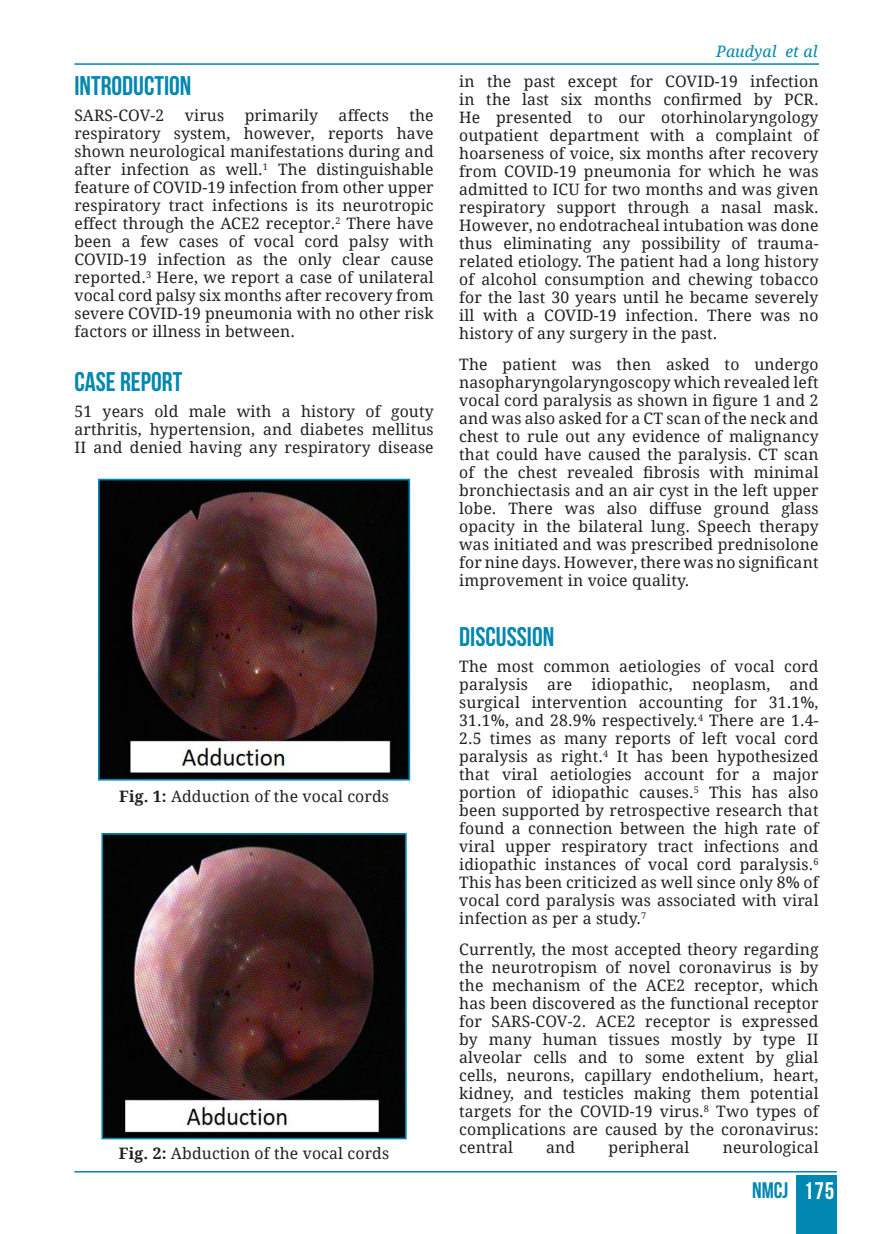
<style>
.page{position:relative;width:893px;height:1234px;background:#fff}
.page>*{position:absolute;margin:0;border:0;box-sizing:border-box;transform-origin:0 0}
.subhead{font:700 27px "Bebas Neue";color:#0087b2}
.t1{font:700 22.5px "Bebas Neue";color:#0087b2}
.MAIN_TEXT_PARA{font:15.75px/18px "Droid Serif";letter-spacing:.01em;color:#231f20;text-align:justify}
.MAIN_TEXT_PARA-2{font:italic 15.75px "Droid Serif";letter-spacing:.01em;color:#0087b2}
.s1{font-weight:700}
.s2{font-size:24px;color:#fff}
</style>
<div class="page">
<div style="left:796px;top:1174px;width:41px;height:59px;background:#0087b2"></div>
<hr style="left:74px;top:1170px;width:763px;height:2px;background:#0087b2">
<hr style="left:74px;top:63px;width:745px;height:2px;background:#0087b2">
<img style="left:101px;top:481px;width:306px;height:296px">
<div style="left:98px;top:478px;width:312px;height:302px;border:2px solid #0087b2"></div>
<img style="left:104px;top:835px;width:300px;height:300px">
<div style="left:101px;top:832px;width:306px;height:306px;border:2px solid #0087b2"></div>
<p class="subhead" style="left:74px;top:71px;width:118px">INTRODUCTION</p>
<p class="MAIN_TEXT_PARA" style="left:74px;top:106px;width:91px">SARS-COV-2</p>
<p class="MAIN_TEXT_PARA" style="left:185px;top:106px;width:41px">virus</p>
<p class="MAIN_TEXT_PARA" style="left:245px;top:106px;width:75px">primarily</p>
<p class="MAIN_TEXT_PARA" style="left:339px;top:106px;width:52px">affects</p>
<p class="MAIN_TEXT_PARA" style="left:74px;top:106px;width:361px;text-indent:335px">the respiratory system, however, reports have shown neurological manifestations during and after infection as well.<sup>1</sup> The distinguishable feature of COVID-19 infection from other upper respiratory tract infections is its neurotropic effect through the ACE2 receptor.<sup>2</sup> There have been a few cases of vocal cord palsy with COVID-19 infection as the only clear cause reported.<sup>3</sup> Here, we report a case of unilateral vocal cord palsy six months after recovery from severe COVID-19 pneumonia with no other risk factors or illness in between.</p>
<p class="subhead" style="left:74px;top:367px;width:109px">CASE REPORT</p>
<p class="MAIN_TEXT_PARA" style="left:74px;top:402px;width:361px">51 years old male with a history of gouty arthritis, hypertension, and diabetes mellitus II and denied having any respiratory disease</p>
<p class="MAIN_TEXT_PARA" style="left:119px;top:786px;width:271px"><span class="s1">Fig. 1:</span> Adduction of the vocal cords</p>
<p class="MAIN_TEXT_PARA" style="left:119px;top:1143px;width:272px"><span class="s1">Fig. 2:</span> Abduction of the vocal cords</p>
<p class="MAIN_TEXT_PARA-2" style="left:716px;top:41px;width:103px">Paudyal et al</p>
<p class="MAIN_TEXT_PARA" style="left:459px;top:71px;width:361px">in the past except for COVID-19 infection in the last six months confirmed by PCR.<br>He presented to our otorhinolaryngology outpatient department with a complaint of hoarseness of voice, six months after recovery from COVID-19 pneumonia for which he was admitted to ICU for two months and was given respiratory support through a nasal mask.<br>However, no endotracheal intubation was done thus eliminating any possibility of trauma&shy;related etiology. The patient had a long history of alcohol consumption and chewing tobacco for the last 30 years until he became severely ill with a COVID-19 infection. There was no history of any surgery in the past.</p>
<p class="MAIN_TEXT_PARA" style="left:459px;top:354px;width:361px">The patient was then asked to undergo nasopharyngolaryngoscopy which revealed left vocal cord paralysis as shown in figure 1 and 2 and was also asked for a CT scan of the neck and chest to rule out any evidence of malignancy that could have caused the paralysis. CT scan of the chest revealed fibrosis with minimal bronchiectasis and an air cyst in the left upper lobe. There was also diffuse ground glass opacity in the bilateral lung. Speech therapy was initiated and was prescribed prednisolone for nine days. However, there was no significant improvement in voice quality.</p>
<p class="subhead" style="left:459px;top:621px;width:96px">DISCUSSION</p>
<p class="MAIN_TEXT_PARA" style="left:459px;top:656px;width:361px">The most common aetiologies of vocal cord paralysis are idiopathic, neoplasm, and surgical intervention accounting for 31.1%, 31.1%, and 28.9% respectively.<sup>4</sup> There are 1.4- 2.5 times as many reports of left vocal cord paralysis as right.<sup>4</sup> It has been hypothesized that viral aetiologies account for a major portion of idiopathic causes.<sup>5</sup> This has also been supported by retrospective research that found a connection between the high rate of viral upper respiratory tract infections and idiopathic instances of vocal cord paralysis.<sup>6<br></sup>This has been criticized as well since only 8% of vocal cord paralysis was associated with viral infection as per a study.<sup>7</sup></p>
<p class="MAIN_TEXT_PARA" style="left:459px;top:939px;width:361px">Currently, the most accepted theory regarding the neurotropism of novel coronavirus is by the mechanism of the ACE2 receptor, which has been discovered as the functional receptor for SARS-COV-2. ACE2 receptor is expressed by many human tissues mostly by type II alveolar cells and to some extent by glial cells, neurons, capillary endothelium, heart, kidney, and testicles making them potential targets for the COVID-19 virus.<sup>8</sup> Two types of complications are caused by the coronavirus: central</p>
<p class="MAIN_TEXT_PARA" style="left:546px;top:1137px;width:31px">and</p>
<p class="MAIN_TEXT_PARA" style="left:608px;top:1137px;width:82px">peripheral</p>
<p class="MAIN_TEXT_PARA" style="left:723px;top:1137px;width:97px">neurological</p>
<h2 class="t1" style="left:752px;top:1177px;width:84px">NMCJ <span class="s2">175</span></h2>
</div>
